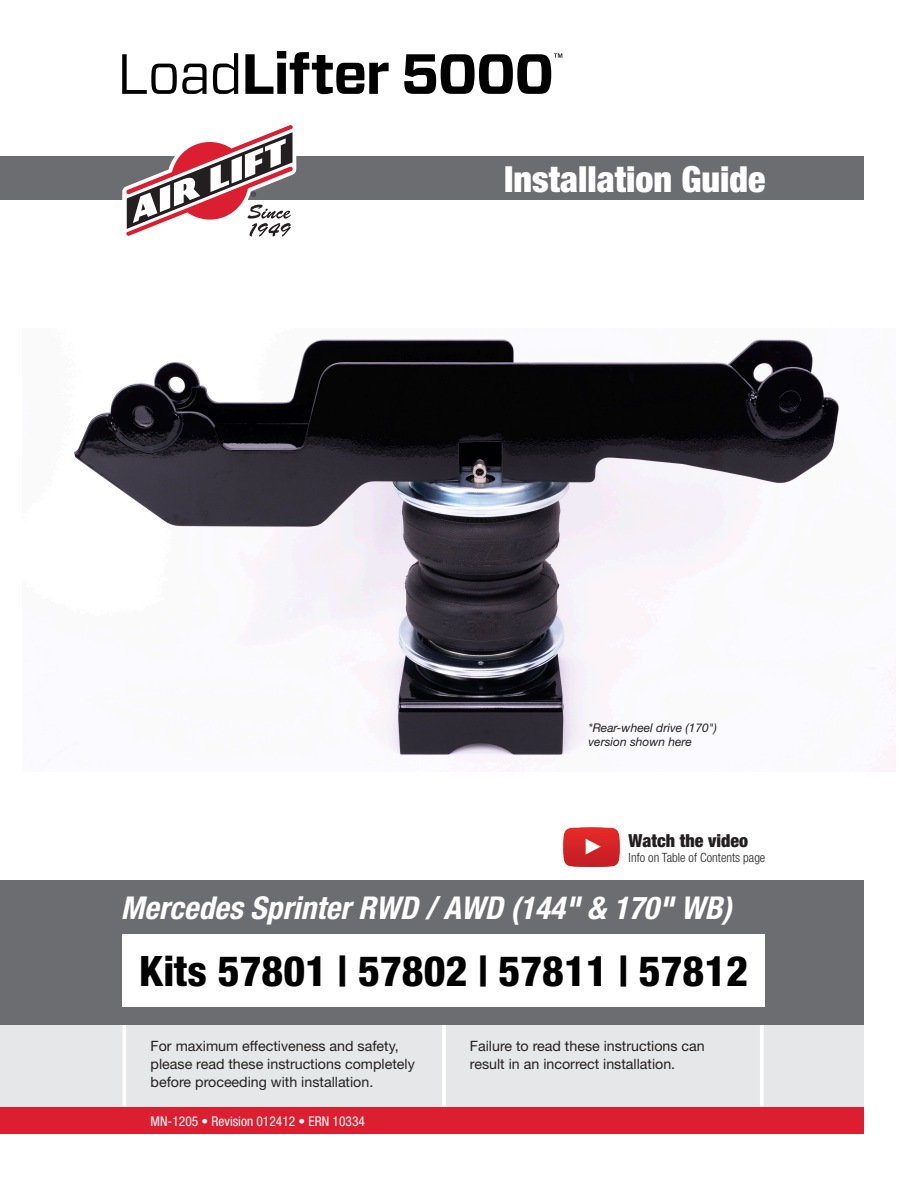
<style>
.page{position:relative;width:918px;height:1188px;background:#fff}
.page>*{position:absolute;margin:0;border:0;box-sizing:border-box;transform-origin:0 0}
.Cover_-_Kit_Number{font:800 condensed 42px "Helvetica Neue";color:#010101}
.Cover_-_Subhead{font:900 condensed 36px "Helvetica Neue";color:#fff}
.Cover_-_Make_and_Model{font:italic 700 condensed 31.5px "Helvetica Neue";color:#fff}
.t1{font:900 condensed 18px "Helvetica Neue";color:#231f20}
.Body_Text{font:14.25px/18px "Helvetica Neue";color:#231f20}
.Cover_-_Footnote{font:condensed 13.5px "Helvetica Neue";color:#fff}
.t2{font:300 condensed 12.75px "Helvetica Neue";color:#231f20}
.t3{font:italic 12px/14.4px "Helvetica Neue";color:#231f20}
</style>
<div class="page">
<div style="left:0;top:1093px;width:864px;height:41px;background:#db1e30"></div>
<div style="left:0;top:994px;width:864px;height:112px;background:#e6e7e9"></div>
<hr style="left:760px;top:1010px;width:4px;height:96px;background:#fff">
<hr style="left:442px;top:1021px;width:4px;height:85px;background:#fff">
<hr style="left:122px;top:1021px;width:4px;height:85px;background:#fff">
<div style="left:0;top:880px;width:864px;height:144px;background:#6c6d70"></div>
<div style="left:122px;top:934px;width:643px;height:73px;background:#fff"></div>
<img style="left:563px;top:828px;width:57px;height:39px">
<svg style="left:122px;top:54px;width:85px;height:40px"></svg>
<svg style="left:213px;top:53px;width:25px;height:41px"></svg>
<svg style="left:245px;top:51px;width:144px;height:43px"></svg>
<svg style="left:404px;top:54px;width:158px;height:40px"></svg>
<div style="left:0;top:156px;width:864px;height:43px;background:#6c6d70"></div>
<svg style="left:122px;top:125px;width:174px;height:112px"></svg>
<img style="left:57px;top:339px;width:782px;height:416px">
<p class="Cover_-_Subhead" style="left:504px;top:157px;width:263px">Installation Guide</p>
<p class="t3" style="left:588px;top:720px;width:130px">*Rear-wheel drive (170") version shown here</p>
<p class="t1" style="left:629px;top:830px;width:121px">Watch the video</p>
<p class="t2" style="left:629px;top:851px;width:138px">Info on Table of Contents page</p>
<p class="Cover_-_Make_and_Model" style="left:121px;top:888px;width:612px">Mercedes Sprinter RWD / AWD (144" &amp; 170" WB)</p>
<p class="Cover_-_Kit_Number" style="left:139px;top:945px;width:610px">Kits 57801 | 57802 | 57811 | 57812</p>
<p class="Body_Text" style="left:151px;top:1037px;width:266px">For maximum effectiveness and safety, please read these instructions completely before proceeding with installation.</p>
<p class="Cover_-_Footnote" style="left:151px;top:1113px;width:216px">MN-1205 • Revision 012412 • ERN 10334</p>
<p class="Body_Text" style="left:470px;top:1037px;width:236px">Failure to read these instructions can result in an incorrect installation.</p>
</div>
